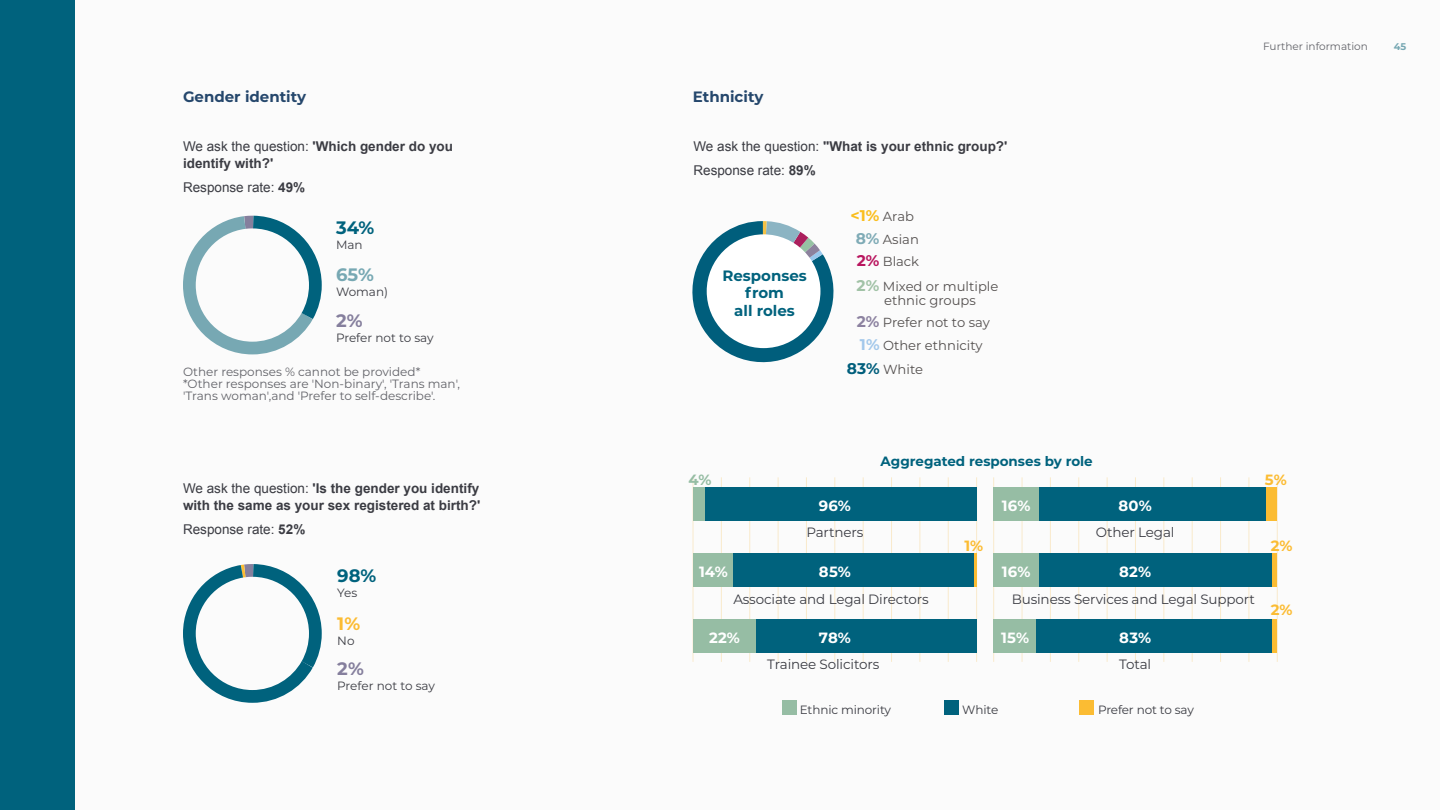
<style>
.page{position:relative;width:1440px;height:810px;background:#fff}
.page>*{position:absolute;margin:0;border:0;box-sizing:border-box;transform-origin:0 0}
.t1{font:700 18px "Montserrat";color:#00627d}
.t2{font:700 18px "Montserrat";color:#857f9d}
.t3{font:700 18px "Montserrat";color:#77a8b3}
.t4{font:700 18px "Montserrat";color:#fbbc33}
.t5{font:700 15px "Montserrat";color:#25476c}
.t6{font:700 15px/17.2px "Montserrat";color:#00627d;text-align:center}
.t7{font:700 14.85px "Montserrat";letter-spacing:.015em;color:#fff}
.t8{font:700 14.85px "Montserrat";color:#fbbc33}
.t9{font:700 14.85px "Montserrat";color:#96bda4}
.t10{font:700 13.5px/16.5px "Arial";color:#3b3c43}
.t11{font:13.5px "Montserrat";letter-spacing:-.01em;color:#3b3c43}
.t12{font:13.5px/24px "Arial";color:#3b3c43}
.t13{font:700 13.5px "Montserrat";color:#00627d}
.t14{font:13.12px/14.4px "Montserrat";color:#54504f;text-align:center}
.t15{font:12px/12px "Montserrat";color:#626369}
.t16{font:12px "Montserrat";letter-spacing:-.01em;color:#3b3c43}
.t17{font:11.62px/12.8px "Montserrat";color:#54504f;text-align:center}
.t18{font:10.5px "Montserrat";color:#626369}
.t19{font:700 9.75px "Montserrat";color:#77a8b3}
.s1{font-weight:400}
.s2{font-weight:700}
.s3{font-weight:700;font-size:15.45px;color:#fabe1d}
.s4{font-weight:700;font-size:15.45px;color:#7fabb6}
.s5{font-weight:700;font-size:13.73px;color:#7fabb6}
.s6{font-weight:700;font-size:15.45px;color:#b9165f}
.s7{font-weight:700;font-size:13.73px;color:#b9165f}
.s8{font-weight:700;font-size:15.45px;color:#a1c2a6}
.s9{font-weight:700;font-size:13.73px;color:#a1c2a6}
.s10{font-weight:700;font-size:13.73px;color:#8c82a0}
.s11{font-weight:700;font-size:15.45px;color:#8c82a0}
.s12{font-weight:700;font-size:13.73px;color:#a3c8eb}
.s13{font-weight:700;font-size:15.45px;color:#a3c8eb}
.s14{font-weight:700;font-size:13.73px;color:#005e7c}
.s15{font-weight:700;font-size:15.45px;color:#005e7c}
</style>
<div class="page">
<div style="left:67px;top:0;width:1373px;height:810px;background:#fbfbfb"></div>
<hr style="left:693px;top:477px;width:1px;height:185px;background:#f9eacc">
<hr style="left:994px;top:477px;width:1px;height:185px;background:#f9eacc">
<hr style="left:721px;top:477px;width:1px;height:185px;background:#f9eacc">
<hr style="left:1022px;top:477px;width:1px;height:185px;background:#f9eacc">
<hr style="left:750px;top:477px;width:1px;height:185px;background:#f9eacc">
<hr style="left:1050px;top:477px;width:1px;height:185px;background:#f9eacc">
<hr style="left:778px;top:477px;width:1px;height:185px;background:#f9eacc">
<hr style="left:1079px;top:477px;width:1px;height:185px;background:#f9eacc">
<hr style="left:806px;top:477px;width:1px;height:185px;background:#f9eacc">
<hr style="left:1107px;top:477px;width:1px;height:185px;background:#f9eacc">
<hr style="left:835px;top:477px;width:1px;height:185px;background:#f9eacc">
<hr style="left:1135px;top:477px;width:1px;height:185px;background:#f9eacc">
<hr style="left:863px;top:477px;width:1px;height:185px;background:#f9eacc">
<hr style="left:1164px;top:477px;width:1px;height:185px;background:#f9eacc">
<hr style="left:891px;top:477px;width:1px;height:185px;background:#f9eacc">
<hr style="left:1192px;top:477px;width:1px;height:185px;background:#f9eacc">
<hr style="left:920px;top:477px;width:1px;height:185px;background:#f9eacc">
<hr style="left:1220px;top:477px;width:1px;height:185px;background:#f9eacc">
<hr style="left:948px;top:477px;width:1px;height:185px;background:#f9eacc">
<hr style="left:1249px;top:477px;width:1px;height:185px;background:#f9eacc">
<hr style="left:976px;top:477px;width:1px;height:185px;background:#f9eacc">
<hr style="left:1277px;top:477px;width:1px;height:185px;background:#f9eacc">
<svg style="left:183px;top:215px;width:139px;height:140px"></svg>
<svg style="left:183px;top:564px;width:139px;height:139px"></svg>
<svg style="left:692px;top:221px;width:142px;height:142px"></svg>
<div style="left:707px;top:234px;width:113px;height:114px;background:#fff;border-radius:50%"></div>
<div style="left:705px;top:487px;width:272px;height:34px;background:#00627d"></div>
<div style="left:693px;top:487px;width:12px;height:34px;background:#96bda4"></div>
<hr style="left:974px;top:553px;width:3px;height:34px;background:#fbbc33">
<div style="left:733px;top:553px;width:241px;height:34px;background:#00627d"></div>
<div style="left:693px;top:553px;width:40px;height:34px;background:#96bda4"></div>
<div style="left:756px;top:619px;width:221px;height:34px;background:#00627d"></div>
<div style="left:693px;top:619px;width:63px;height:34px;background:#96bda4"></div>
<div style="left:1266px;top:487px;width:11px;height:34px;background:#fbbc33"></div>
<div style="left:1039px;top:487px;width:227px;height:34px;background:#00627d"></div>
<div style="left:994px;top:487px;width:45px;height:34px;background:#96bda4"></div>
<div style="left:1271px;top:553px;width:6px;height:34px;background:#fbbc33"></div>
<div style="left:1039px;top:553px;width:232px;height:34px;background:#00627d"></div>
<div style="left:994px;top:553px;width:45px;height:34px;background:#96bda4"></div>
<div style="left:1271px;top:619px;width:6px;height:34px;background:#fbbc33"></div>
<div style="left:1036px;top:619px;width:235px;height:34px;background:#00627d"></div>
<div style="left:994px;top:619px;width:42px;height:34px;background:#96bda4"></div>
<div style="left:782px;top:700px;width:15px;height:15px;background:#96bda4"></div>
<div style="left:944px;top:700px;width:15px;height:15px;background:#00627d"></div>
<div style="left:1079px;top:700px;width:15px;height:15px;background:#fbbc33"></div>
<div style="left:0;top:0;width:75px;height:810px;background:#00627d"></div>
<p class="t5" style="left:183px;top:86px;width:125px">Gender identity</p>
<p class="t5" style="left:693px;top:86px;width:72px">Ethnicity</p>
<p class="t10" style="left:183px;top:139px;width:272px"><span class="s1">We ask the question:</span> 'Which gender do you identify with?'</p>
<p class="t12" style="left:183px;top:175px;width:124px">Response rate: <span class="s2">49%</span></p>
<p class="t12" style="left:693px;top:135px;width:315px">We ask the question: <span class="s2">''What is your ethnic group?'<br></span>Response rate: <span class="s2">89%</span></p>
<h1 class="t1" style="left:336px;top:214px;width:40px">34%</h1>
<p class="t16" style="left:336px;top:236px;width:28px">Man</p>
<p class="t14" style="left:851px;top:209px;width:65px"><span class="s3">&lt;1%</span> Arab</p>
<p class="t14" style="left:856px;top:232px;width:65px"><span class="s4">8%</span> Asian</p>
<p class="t17" style="left:859px;top:239px;width:57px"><span class="s5">8%</span> Asian</p>
<h1 class="t3" style="left:336px;top:262px;width:39px">65%</h1>
<p class="t16" style="left:336px;top:284px;width:54px">Woman)</p>
<h1 class="t2" style="left:336px;top:308px;width:28px">2%</h1>
<p class="t16" style="left:336px;top:330px;width:99px">Prefer not to say</p>
<p class="t15" style="left:183px;top:365px;width:279px">Other responses % cannot be provided* *Other responses are 'Non-binary', 'Trans man', 'Trans woman',and 'Prefer to self-describe'.</p>
<p class="t6" style="left:722px;top:266px;width:86px">Responses from<br>all roles</p>
<p class="t14" style="left:857px;top:254px;width:64px"><span class="s6">2%</span> Black</p>
<p class="t17" style="left:860px;top:258px;width:57px"><span class="s7">2%</span> Black</p>
<p class="t14" style="left:857px;top:278px;width:143px"><span class="s8">2%</span> Mixed or multiple ethnic groups</p>
<p class="t17" style="left:860px;top:280px;width:127px"><span class="s9">2%</span> Mixed or multiple ethnic groups</p>
<p class="t17" style="left:860px;top:313px;width:120px"><span class="s10">2%</span> Prefer not to say</p>
<p class="t14" style="left:857px;top:315px;width:135px"><span class="s11">2%</span> Prefer not to say</p>
<p class="t17" style="left:863px;top:333px;width:110px"><span class="s12">1%</span> Other ethnicity</p>
<p class="t14" style="left:860px;top:338px;width:124px"><span class="s13">1%</span> Other ethnicity</p>
<p class="t17" style="left:851px;top:354px;width:69px"><span class="s14">83%</span> White</p>
<p class="t14" style="left:847px;top:362px;width:78px"><span class="s15">83%</span> White</p>
<p class="t13" style="left:881px;top:452px;width:214px">Aggregated responses by role</p>
<p class="t18" style="left:1263px;top:39px;width:106px">Further information</p>
<p class="t19" style="left:1394px;top:39px;width:14px">45</p>
<p class="t10" style="left:183px;top:481px;width:299px"><span class="s1">We ask the question:</span> 'Is the gender you identify with the same as your sex registered at birth?'</p>
<p class="t12" style="left:183px;top:517px;width:124px">Response rate: <span class="s2">52%</span></p>
<h1 class="t1" style="left:337px;top:563px;width:40px">98%</h1>
<p class="t16" style="left:337px;top:584px;width:22px">Yes</p>
<h1 class="t4" style="left:337px;top:610px;width:24px">1%</h1>
<p class="t16" style="left:337px;top:632px;width:19px">No</p>
<h1 class="t2" style="left:337px;top:656px;width:28px">2%</h1>
<p class="t16" style="left:337px;top:678px;width:99px">Prefer not to say</p>
<p class="t9" style="left:688px;top:469px;width:24px">4%</p>
<p class="t8" style="left:1265px;top:469px;width:23px">5%</p>
<p class="t7" style="left:1002px;top:495px;width:30px">16%</p>
<p class="t7" style="left:819px;top:495px;width:34px">96%</p>
<p class="t7" style="left:1119px;top:495px;width:35px">80%</p>
<p class="t11" style="left:806px;top:523px;width:58px">Partners</p>
<p class="t11" style="left:1096px;top:523px;width:80px">Other Legal</p>
<p class="t8" style="left:964px;top:535px;width:20px">1%</p>
<p class="t7" style="left:699px;top:561px;width:30px">14%</p>
<p class="t7" style="left:1002px;top:561px;width:30px">16%</p>
<p class="t7" style="left:819px;top:561px;width:33px">85%</p>
<p class="t7" style="left:1119px;top:561px;width:33px">82%</p>
<p class="t11" style="left:733px;top:590px;width:197px">Associate and Legal Directors</p>
<p class="t11" style="left:1012px;top:590px;width:245px">Business Services and Legal Support</p>
<p class="t7" style="left:709px;top:627px;width:32px">22%</p>
<p class="t7" style="left:1001px;top:627px;width:29px">15%</p>
<p class="t7" style="left:819px;top:627px;width:33px">78%</p>
<p class="t7" style="left:1119px;top:627px;width:33px">83%</p>
<p class="t11" style="left:767px;top:655px;width:114px">Trainee Solicitors</p>
<p class="t11" style="left:1119px;top:655px;width:34px">Total</p>
<p class="t16" style="left:800px;top:701px;width:93px">Ethnic minority</p>
<p class="t16" style="left:962px;top:701px;width:38px">White</p>
<p class="t16" style="left:1098px;top:701px;width:97px">Prefer not to say</p>
<p class="t8" style="left:1271px;top:535px;width:23px">2%</p>
<p class="t8" style="left:1271px;top:599px;width:23px">2%</p>
</div>
